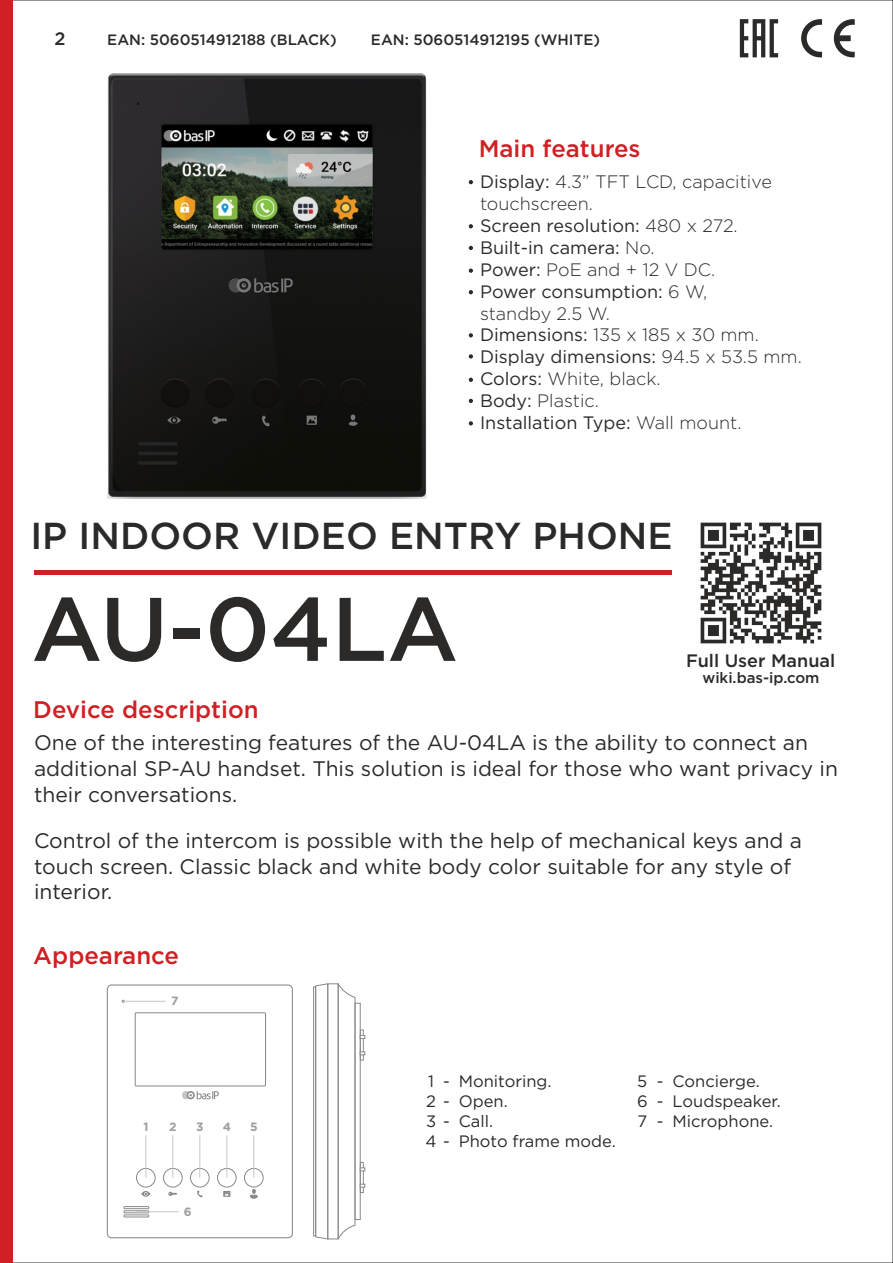
<style>
.page{position:relative;width:893px;height:1263px;background:#fff}
.page>*{position:absolute;margin:0;border:0;box-sizing:border-box;transform-origin:0 0}
.t1{font:500 90px "Gotham Pro";color:#2b2a29}
.t2{font:500 37.5px "Gotham Pro";color:#2b2a29}
.t3{font:500 24px "Gotham Pro";color:#d12023}
.t4{font:21px/25.5px "Gotham Pro";color:#2b2a29}
.t5{font:300 18px/21.9px "Gotham Pro";color:#2b2a29}
.t6{font:500 18px "Gotham Pro";color:#2b2a29}
.t7{font:16.5px/20.1px "Gotham Pro";color:#2b2a29}
.t8{font:500 15px "Gotham Pro";color:#2b2a29}
.t9{font:700 12px "Gotham Pro";color:#9d9e9e}
.s1{font-weight:400}
</style>
<div class="page">
<div style="left:0;top:0;width:13px;height:1263px;background:#d12023"></div>
<hr style="left:34px;top:571px;width:638px;height:4px;background:#d12023">
<img style="left:700px;top:522px;width:122px;height:122px">
<svg style="left:801px;top:19px;width:21px;height:38px"></svg>
<svg style="left:834px;top:19px;width:21px;height:38px"></svg>
<svg style="left:740px;top:19px;width:38px;height:38px"></svg>
<svg style="left:469px;top:180px;width:4px;height:4px"></svg>
<svg style="left:469px;top:224px;width:4px;height:4px"></svg>
<svg style="left:469px;top:246px;width:4px;height:4px"></svg>
<svg style="left:469px;top:269px;width:4px;height:4px"></svg>
<svg style="left:469px;top:290px;width:4px;height:4px"></svg>
<svg style="left:469px;top:354px;width:4px;height:5px"></svg>
<svg style="left:469px;top:378px;width:4px;height:4px"></svg>
<svg style="left:469px;top:399px;width:4px;height:4px"></svg>
<svg style="left:469px;top:421px;width:4px;height:4px"></svg>
<svg style="left:469px;top:333px;width:4px;height:4px"></svg>
<img style="left:107px;top:73px;width:319px;height:425px">
<img style="left:162px;top:125px;width:211px;height:125px;border-radius:2px">
<svg style="left:182px;top:1091px;width:37px;height:8px"></svg>
<div style="left:107px;top:984px;width:186px;height:254px;border:1px solid #898989;border-radius:4px"></div>
<div style="left:135px;top:1012px;width:131px;height:74px;border:1px solid #898989"></div>
<div style="left:136px;top:1168px;width:19px;height:19px;border:1px solid #898989;border-radius:50%"></div>
<div style="left:163px;top:1168px;width:19px;height:19px;border:1px solid #898989;border-radius:50%"></div>
<div style="left:190px;top:1168px;width:19px;height:19px;border:1px solid #898989;border-radius:50%"></div>
<div style="left:217px;top:1168px;width:19px;height:19px;border:1px solid #898989;border-radius:50%"></div>
<div style="left:244px;top:1168px;width:19px;height:19px;border:1px solid #898989;border-radius:50%"></div>
<div style="left:124px;top:1206px;width:25px;height:3px;border:1px solid #898989"></div>
<div style="left:124px;top:1210px;width:25px;height:3px;border:1px solid #898989"></div>
<div style="left:124px;top:1214px;width:25px;height:3px;border:1px solid #898989"></div>
<svg style="left:313px;top:983px;width:16px;height:257px"></svg>
<svg style="left:337px;top:983px;width:28px;height:257px"></svg>
<svg style="left:197px;top:1190px;width:6px;height:7px"></svg>
<svg style="left:223px;top:1191px;width:7px;height:6px"></svg>
<svg style="left:250px;top:1189px;width:8px;height:10px"></svg>
<svg style="left:168px;top:1192px;width:9px;height:4px"></svg>
<svg style="left:141px;top:1191px;width:10px;height:6px"></svg>
<hr style="left:123px;top:1001px;width:43px;height:1px;background:#c5c6c6">
<hr style="left:136px;top:1211px;width:43px;height:1px;background:#c5c6c6">
<hr style="left:146px;top:1135px;width:1px;height:43px;background:#c5c6c6">
<hr style="left:173px;top:1135px;width:1px;height:43px;background:#c5c6c6">
<hr style="left:200px;top:1135px;width:1px;height:43px;background:#c5c6c6">
<hr style="left:227px;top:1135px;width:1px;height:43px;background:#c5c6c6">
<hr style="left:254px;top:1135px;width:1px;height:43px;background:#c5c6c6">
<p class="t6" style="left:54px;top:32px;width:13px">2</p>
<p class="t8" style="left:107px;top:34px;width:231px">EAN: 5060514912188 (BLACK)</p>
<p class="t8" style="left:371px;top:34px;width:231px">EAN: 5060514912195 (WHITE)</p>
<p class="t3" style="left:479px;top:140px;width:163px">Main features</p>
<p class="t5" style="left:480px;top:172px;width:323px"><span class="s1">Display:</span> 4.3” TFT LCD, capacitive touchscreen.<br><span class="s1">Screen resolution:</span> 480 x 272.<br><span class="s1">Built-in camera:</span> No.<br><span class="s1">Power:</span> PoE and + 12 V DC.<br><span class="s1">Power consumption:</span> 6 W,<br>standby 2.5 W.<br><span class="s1">Dimensions:</span> 135 x 185 x 30 mm.<br><span class="s1">Display dimensions:</span> 94.5 x 53.5 mm.<br><span class="s1">Colors:</span> White, black.<br><span class="s1">Body:</span> Plastic.<br><span class="s1">Installation Type:</span> Wall mount.</p>
<h2 class="t2" style="left:30px;top:522px;width:644px">IP INDOOR VIDEO ENTRY PHONE</h2>
<h1 class="t1" style="left:31px;top:595px;width:428px">AU-04LA</h1>
<p class="t3" style="left:33px;top:700px;width:227px">Device description</p>
<p class="t6" style="left:686px;top:653px;width:151px">Full User Manual</p>
<p class="t8" style="left:702px;top:672px;width:119px">wiki.bas-ip.com</p>
<p class="t4" style="left:34px;top:732px;width:805px">One of the interesting features of the AU-04LA is the ability to connect an additional SP-AU handset. This solution is ideal for those who want privacy in their conversations.</p>
<p class="t4" style="left:34px;top:829px;width:769px">Control of the intercom is possible with the help of mechanical keys and a touch screen. Classic black and white body color suitable for any style of interior.</p>
<p class="t3" style="left:33px;top:946px;width:147px">Appearance</p>
<p class="t9" style="left:171px;top:997px;width:9px">7</p>
<p class="t9" style="left:143px;top:1122px;width:7px">1</p>
<p class="t9" style="left:169px;top:1122px;width:9px">2</p>
<p class="t9" style="left:196px;top:1122px;width:9px">3</p>
<p class="t9" style="left:223px;top:1122px;width:10px">4</p>
<p class="t9" style="left:250px;top:1122px;width:9px">5</p>
<p class="t9" style="left:184px;top:1207px;width:9px">6</p>
<p class="t7" style="left:459px;top:1072px;width:159px">Monitoring.<br>Open.<br>Call.<br>Photo frame mode.</p>
<p class="t7" style="left:426px;top:1072px;width:26px">1<br>2 -<br>3 -<br>4 -</p>
<p class="t7" style="left:637px;top:1072px;width:12px;text-align:justify">5<br>6<br>7</p>
<p class="t7" style="left:443px;top:1072px;width:8px">-</p>
<p class="t7" style="left:657px;top:1072px;width:8px;text-align:justify">- - -</p>
<p class="t7" style="left:672px;top:1072px;width:110px">Concierge.<br>Loudspeaker.<br>Microphone.</p>
</div>
